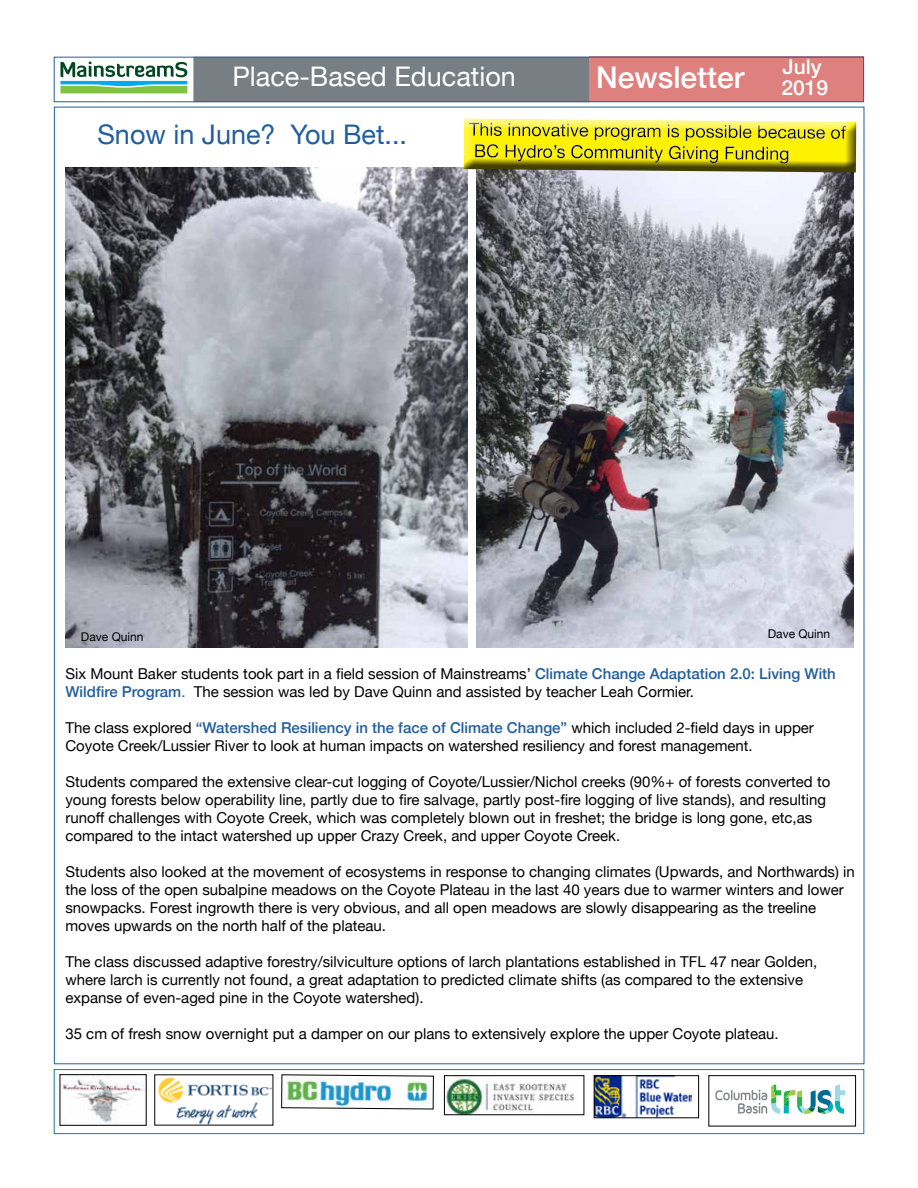
<style>
.page{position:relative;width:918px;height:1188px;background:#fff}
.page>*{position:absolute;margin:0;border:0;box-sizing:border-box;transform-origin:0 0}
.t1{font:500 30px "Helvetica Neue";color:#fff}
.t2{font:27px "Helvetica Neue";color:#fff}
.t3{font:27px "Helvetica Neue";color:#215e9e}
.t4{font:500 20.55px "Helvetica Neue";color:#fff}
.t5{font:15px/18px "Helvetica Neue";color:#000}
.t6{font:12px "Helvetica Neue";color:#000}
.s1{font-weight:500;color:#215e9e}
.s2{color:#215e9e}
</style>
<div class="page">
<div style="left:194px;top:58px;width:395px;height:43px;background:#777f85"></div>
<div style="left:590px;top:57px;width:274px;height:45px;background:#dd807e"></div>
<svg style="left:60px;top:62px;width:127px;height:31px"></svg>
<div style="left:54px;top:57px;width:810px;height:45px;border:1px solid #215e9e"></div>
<img style="left:62px;top:1077px;width:82px;height:46px">
<img style="left:596px;top:1078px;width:96px;height:38px">
<div style="left:594px;top:1076px;width:105px;height:42px;border:1px solid #000"></div>
<img style="left:446px;top:1078px;width:128px;height:35px">
<svg style="left:281px;top:1074px;width:153px;height:35px"></svg>
<svg style="left:715px;top:1084px;width:130px;height:30px"></svg>
<img style="left:155px;top:1077px;width:118px;height:49px">
<div style="left:54px;top:1069px;width:810px;height:65px;border:1px solid #137b9d"></div>
<img style="left:65px;top:167px;width:403px;height:480px">
<img style="left:477px;top:174px;width:377px;height:473px">
<svg style="left:452px;top:115px;width:413px;height:59px;background:#cbc445"></svg>
<h2 class="t2" style="left:232px;top:57px;width:285px">Place-Based Education</h2>
<h2 class="t3" style="left:97px;top:115px;width:311px">Snow in June? You Bet...</h2>
<h3 class="t4" style="left:782px;top:51px;width:41px">July</h3>
<h1 class="t1" style="left:596px;top:53px;width:234px">Newsletter <sub>2019</sub></h1>
<p class="t6" style="left:81px;top:628px;width:64px">Dave Quinn</p>
<p class="t6" style="left:768px;top:625px;width:64px">Dave Quinn</p>
<p class="t5" style="left:65px;top:665px;width:772px">Six Mount Baker students took part in a field session of Mainstreams’ <span class="s1">Climate Change Adaptation 2.0: Living With<br>Wildfire Program</span><span class="s2">.</span> The session was led by Dave Quinn and assisted by teacher Leah Cormier.</p>
<p class="t5" style="left:65px;top:719px;width:750px">The class explored <span class="s1">“Watershed Resiliency in the face of Climate Change”</span> which included 2-field days in upper<br>Coyote Creek/Lussier River to look at human impacts on watershed resiliency and forest management.</p>
<p class="t5" style="left:65px;top:773px;width:766px">Students compared the extensive clear-cut logging of Coyote/Lussier/Nichol creeks (90%+ of forests converted to young forests below operability line, partly due to fire salvage, partly post-fire logging of live stands), and resulting runoff challenges with Coyote Creek, which was completely blown out in freshet; the bridge is long gone, etc,as compared to the intact watershed up upper Crazy Creek, and upper Coyote Creek.</p>
<p class="t5" style="left:65px;top:863px;width:791px">Students also looked at the movement of ecosystems in response to changing climates (Upwards, and Northwards) in the loss of the open subalpine meadows on the Coyote Plateau in the last 40 years due to warmer winters and lower snowpacks. Forest ingrowth there is very obvious, and all open meadows are slowly disappearing as the treeline moves upwards on the north half of the plateau.</p>
<p class="t5" style="left:65px;top:953px;width:753px">The class discussed adaptive forestry/silviculture options of larch plantations established in TFL 47 near Golden, where larch is currently not found, a great adaptation to predicted climate shifts (as compared to the extensive expanse of even-aged pine in the Coyote watershed).</p>
<p class="t5" style="left:65px;top:1025px;width:715px">35 cm of fresh snow overnight put a damper on our plans to extensively explore the upper Coyote plateau.</p>
</div>
